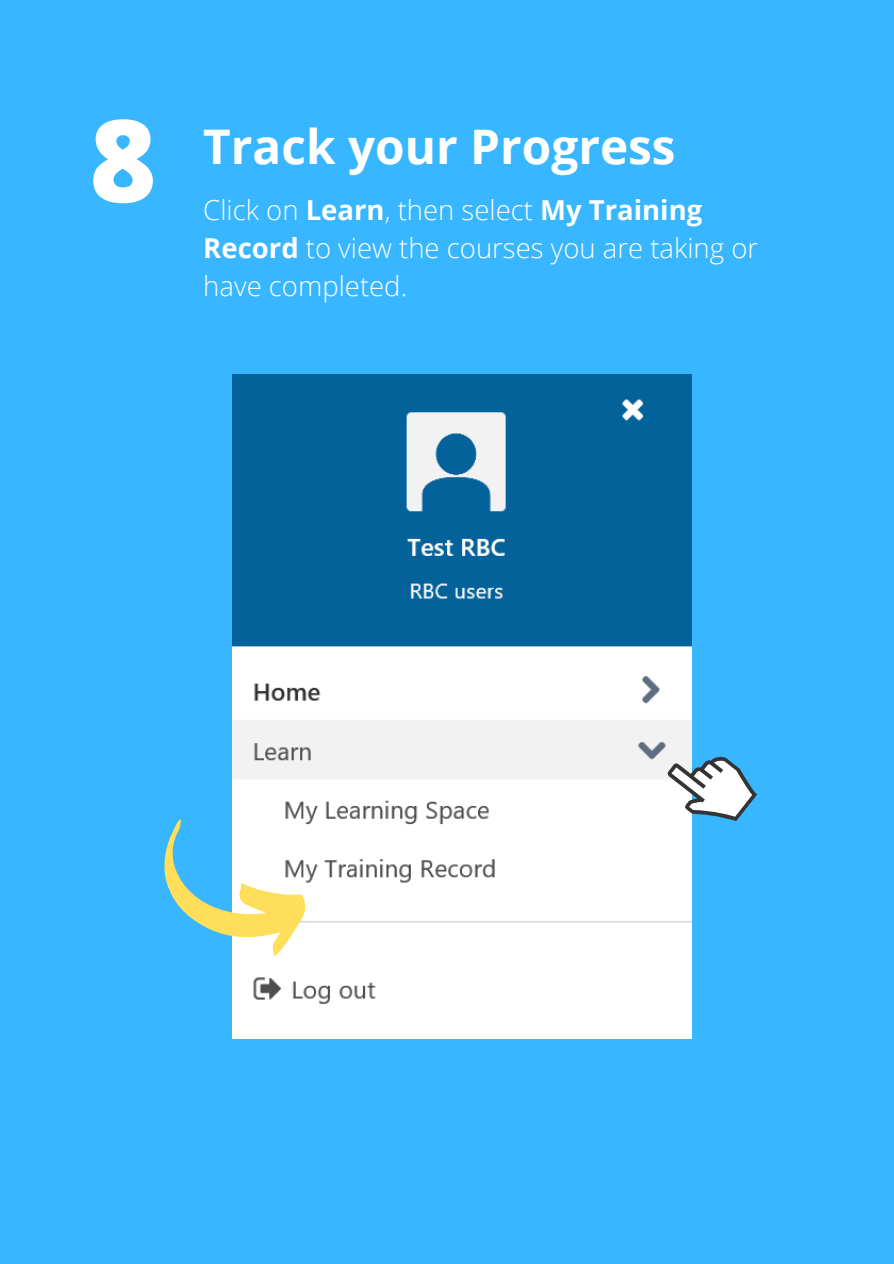
<style>
.page{position:relative;width:894px;height:1264px;background:#fff}
.page>*{position:absolute;margin:0;border:0;box-sizing:border-box;transform-origin:0 0}
.t1{font:800 114.45px "Open Sans";color:#fff}
.t2{font:700 47.7px "Open Sans";color:#fff}
.t3{font:300 27.45px/38.2px "Open Sans";color:#fff}
.s1{font-weight:700}
</style>
<div class="page">
<div style="left:0;top:0;width:893px;height:1263px;background:#38b6ff"></div>
<img style="left:232px;top:374px;width:459px;height:664px">
<svg style="left:164px;top:787px;width:156px;height:196px"></svg>
<svg style="left:656px;top:734px;width:101px;height:104px"></svg>
<p class="t1" style="left:89px;top:80px;width:68px">8</p>
<p class="t2" style="left:203px;top:113px;width:473px">Track your Progress</p>
<p class="t3" style="left:203px;top:190px;width:556px">Click on <span class="s1">Learn</span>, then select <span class="s1">My Training<br>Record</span> to view the courses you are taking or have completed.</p>
</div>
